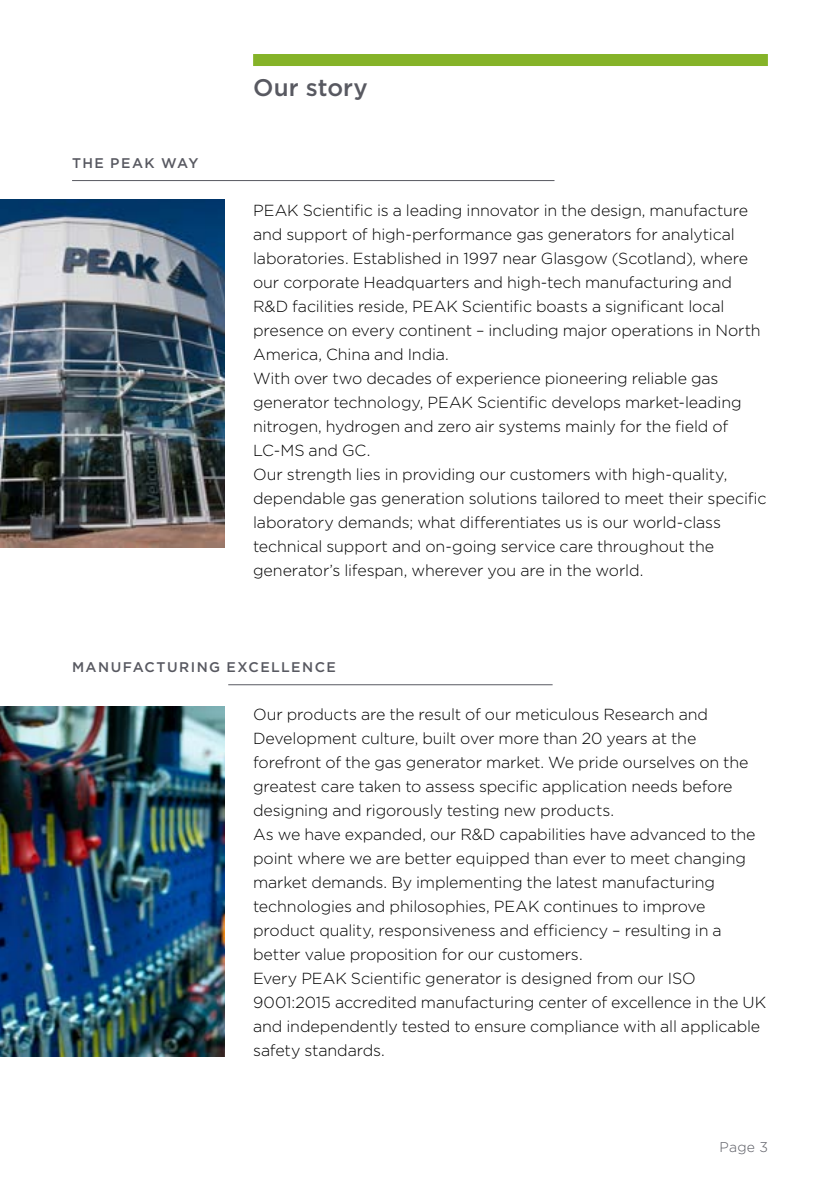
<style>
.page{position:relative;width:840px;height:1191px;background:#fff}
.page>*{position:absolute;margin:0;border:0;box-sizing:border-box;transform-origin:0 0}
.t1{font:500 24px "Gotham";color:#585961}
.t2{font:300 16px/24px "Gotham";letter-spacing:-.01em;color:#000}
.t3{font:500 14px "Gotham";letter-spacing:.1em;color:#585961}
.t4{font:300 14px "Gotham";color:#585961}
</style>
<div class="page">
<div style="left:253px;top:54px;width:514px;height:12px;background:#85b328"></div>
<hr style="left:72px;top:180px;width:482px;height:1px;background:#585961">
<hr style="left:228px;top:684px;width:324px;height:1px;background:#585961">
<img style="left:0;top:199px;width:225px;height:349px">
<img style="left:0;top:706px;width:225px;height:350px">
<p class="t3" style="left:72px;top:154px;width:128px">THE PEAK WAY</p>
<h1 class="t1" style="left:253px;top:72px;width:116px">Our story</h1>
<p class="t2" style="left:253px;top:198px;width:515px">PEAK Scientific is a leading innovator in the design, manufacture and support of high-performance gas generators for analytical laboratories. Established in 1997 near Glasgow (Scotland), where our corporate Headquarters and high-tech manufacturing and R&amp;D facilities reside, PEAK Scientific boasts a significant local presence on every continent – including major operations in North America, China and India.<br>With over two decades of experience pioneering reliable gas generator technology, PEAK Scientific develops market-leading nitrogen, hydrogen and zero air systems mainly for the field of LC-MS and GC.<br>Our strength lies in providing our customers with high-quality, dependable gas generation solutions tailored to meet their specific laboratory demands; what differentiates us is our world-class technical support and on-going service care throughout the generator’s lifespan, wherever you are in the world.</p>
<p class="t3" style="left:72px;top:658px;width:265px">MANUFACTURING EXCELLENCE</p>
<p class="t2" style="left:253px;top:702px;width:514px">Our products are the result of our meticulous Research and Development culture, built over more than 20 years at the forefront of the gas generator market. We pride ourselves on the greatest care taken to assess specific application needs before designing and rigorously testing new products.<br>As we have expanded, our R&amp;D capabilities have advanced to the point where we are better equipped than ever to meet changing market demands. By implementing the latest manufacturing technologies and philosophies, PEAK continues to improve product quality, responsiveness and efficiency – resulting in a better value proposition for our customers.<br>Every PEAK Scientific generator is designed from our ISO 9001:2015 accredited manufacturing center of excellence in the UK and independently tested to ensure compliance with all applicable safety standards.</p>
<p class="t4" style="left:719px;top:1138px;width:50px">Page 3</p>
</div>
